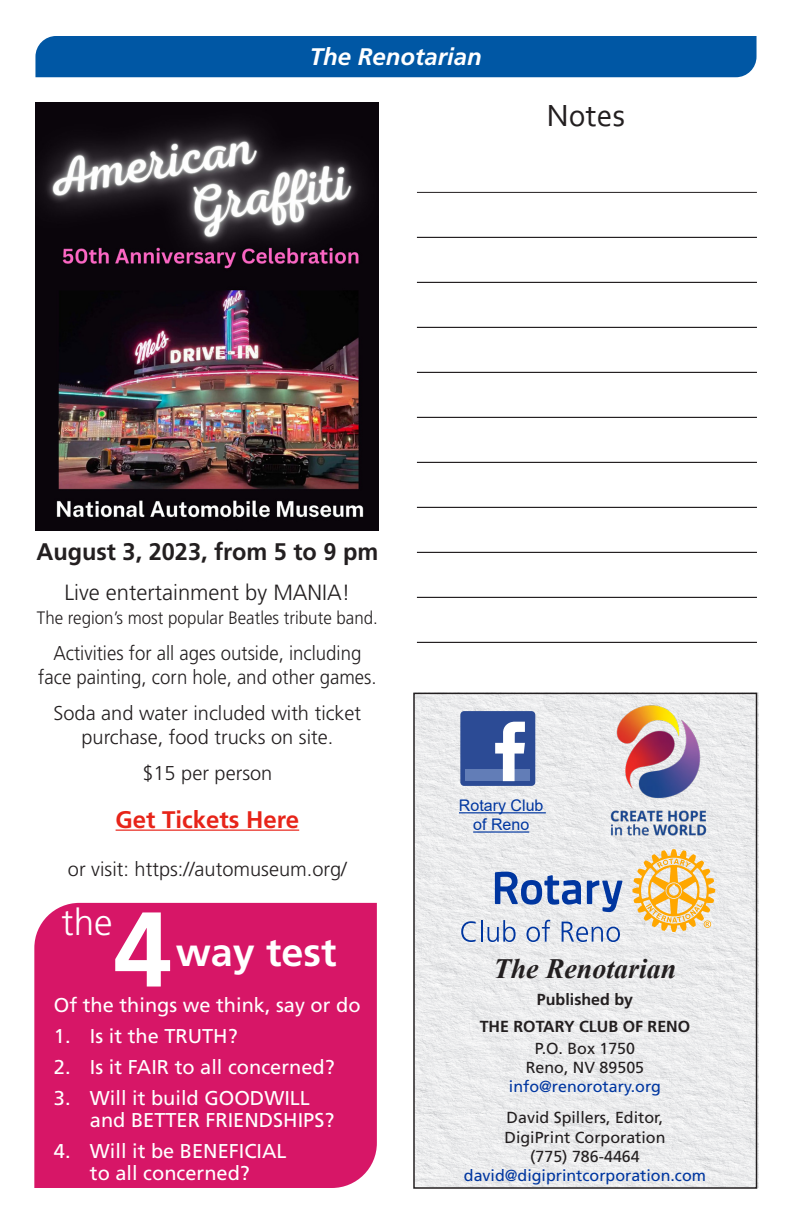
<style>
.page{position:relative;width:792px;height:1224px;background:#fff}
.page>*{position:absolute;margin:0;border:0;box-sizing:border-box;transform-origin:0 0}
.t1{font:700 39.6px "Frutiger LT Std";color:#fff}
.body{font:300 36.8px "Frutiger LT Std";color:#fff}
.body-2{font:32px "Corbel";color:#231f20}
.t2{font:italic 700 28px "Times New Roman";color:#231f20}
.body-3{font:700 24px "Frutiger LT Std";color:#231f20}
.body-4{font:700 24px "Frutiger LT Std";color:#e72419}
.t3{font:italic 700 24px "Frutiger LT Std";color:#fff}
.body-5{font:300 22px "Frutiger LT Std";color:#231f20}
.t4{font:20px/22px "Frutiger LT Std";color:#fff}
.body-6{font:300 20px/24px "Frutiger LT Std";color:#231f20;text-align:center}
.body-7{font:300 20px/24px "Frutiger LT Std";color:#231f20;text-align:center;scale:.93 1}
.body-8{font:300 18px "Frutiger LT Std";color:#231f20;scale:.94 1}
.t5{font:16px "Frutiger LT Std";color:#231f20}
.t6{font:16px "Frutiger LT Std";color:#0036a0}
.t7{font:700 16px "Frutiger LT Std";color:#231f20}
.t8{font:16px/19.2px "Arial";color:#0036a0;text-align:center}
</style>
<div class="page">
<div style="left:35px;top:36px;width:722px;height:41px;background:#0057a4"></div>
<img style="left:416px;top:693px;width:342px;height:495px">
<hr style="left:459px;top:812px;width:87px;height:1px;background:#0036a0">
<hr style="left:473px;top:831px;width:56px;height:2px;background:#0036a0">
<svg style="left:457px;top:706px;width:85px;height:83px"></svg>
<div style="left:34px;top:903px;width:343px;height:285px;background:#d71667"></div>
<svg style="left:115px;top:912px;width:55px;height:75px"></svg>
<hr style="left:417px;top:192px;width:340px;height:1px;background:#231f20">
<hr style="left:417px;top:237px;width:340px;height:1px;background:#231f20">
<hr style="left:417px;top:282px;width:340px;height:1px;background:#231f20">
<hr style="left:417px;top:327px;width:340px;height:1px;background:#231f20">
<hr style="left:417px;top:372px;width:340px;height:1px;background:#231f20">
<hr style="left:417px;top:417px;width:340px;height:1px;background:#231f20">
<hr style="left:417px;top:462px;width:340px;height:1px;background:#231f20">
<hr style="left:417px;top:507px;width:340px;height:1px;background:#231f20">
<hr style="left:417px;top:552px;width:340px;height:1px;background:#231f20">
<hr style="left:417px;top:597px;width:340px;height:1px;background:#231f20">
<hr style="left:417px;top:642px;width:340px;height:1px;background:#231f20">
<div style="left:413px;top:693px;width:344px;height:496px;border:2px solid #231f20"></div>
<img style="left:604px;top:701px;width:110px;height:140px">
<img style="left:36px;top:102px;width:343px;height:428px">
<hr style="left:116px;top:830px;width:183px;height:1px;background:#e72419">
<svg style="left:495px;top:872px;width:127px;height:40px"></svg>
<svg style="left:632px;top:849px;width:83px;height:83px;background:#f2d08f"></svg>
<svg style="left:461px;top:921px;width:15px;height:21px"></svg>
<hr style="left:481px;top:920px;width:2px;height:22px;background:#0036a0">
<svg style="left:488px;top:920px;width:28px;height:22px"></svg>
<svg style="left:527px;top:920px;width:23px;height:22px"></svg>
<svg style="left:562px;top:922px;width:58px;height:20px"></svg>
<p class="t3" style="left:310px;top:43px;width:174px">The Renotarian</p>
<p class="body-2" style="left:547px;top:96px;width:80px">Notes</p>
<p class="body-3" style="left:36px;top:537px;width:344px">August 3, 2023, from 5 to 9 pm</p>
<p class="body-5" style="left:64px;top:580px;width:288px">Live entertainment by MANIA!</p>
<p class="body-8" style="left:37px;top:607px;width:364px">The region’s most popular Beatles tribute band.</p>
<p class="body-7" style="left:38px;top:641px;width:365px">Activities for all ages outside, including face painting, corn hole, and other games.</p>
<p class="body-6" style="left:53px;top:701px;width:309px">Soda and water included with ticket purchase, food trucks on site.</p>
<p class="body-6" style="left:142px;top:761px;width:132px">$15 per person</p>
<p class="body-4" style="left:116px;top:805px;width:185px">Get Tickets Here</p>
<p class="body-6" style="left:68px;top:857px;width:280px">or visit: https://automuseum.org/</p>
<p class="body" style="left:62px;top:901px;width:53px">the</p>
<p class="t1" style="left:176px;top:929px;width:162px">way test</p>
<p class="t4" style="left:54px;top:994px;width:308px">Of the things we think, say or do</p>
<p class="t4" style="left:54px;top:1025px;width:185px">1. Is it the TRUTH?</p>
<p class="t4" style="left:54px;top:1056px;width:282px">2. Is it FAIR to all concerned?</p>
<p class="t4" style="left:90px;top:1087px;width:246px;text-indent:-36px">3. Will it build GOODWILL and BETTER FRIENDSHIPS?</p>
<p class="t4" style="left:54px;top:1140px;width:234px;text-align:center">4. Will it be BENEFICIAL to all concerned?</p>
<p class="t8" style="left:459px;top:796px;width:86px">Rotary Club of Reno</p>
<p class="t2" style="left:494px;top:949px;width:184px">The Renotarian</p>
<p class="t7" style="left:537px;top:990px;width:98px">Published by</p>
<p class="t7" style="left:480px;top:1017px;width:212px">THE ROTARY CLUB OF RENO</p>
<p class="t5" style="left:535px;top:1039px;width:102px">P.O. Box 1750</p>
<p class="t5" style="left:526px;top:1058px;width:120px">Reno, NV 89505</p>
<p class="t6" style="left:509px;top:1077px;width:154px">info@renorotary.org</p>
<p class="t5" style="left:507px;top:1108px;width:158px">David Spillers, Editor,</p>
<p class="t5" style="left:505px;top:1128px;width:162px">DigiPrint Corporation</p>
<p class="t5" style="left:530px;top:1147px;width:111px">(775) 786-4464</p>
<p class="t6" style="left:464px;top:1166px;width:244px">david@digiprintcorporation.com</p>
</div>
